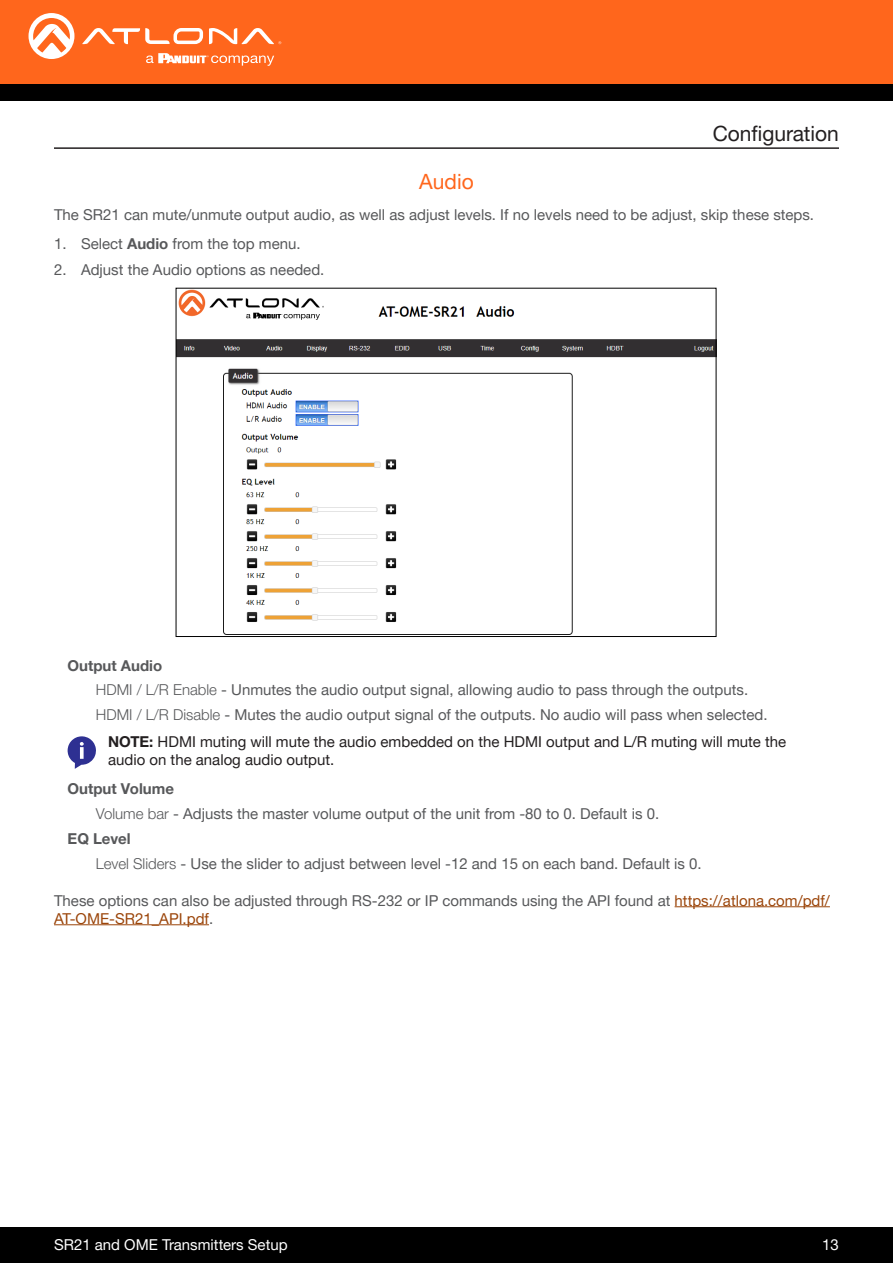
<style>
.page{position:relative;width:893px;height:1263px;background:#fff}
.page>*{position:absolute;margin:0;border:0;box-sizing:border-box;transform-origin:0 0}
.Non_TOC_Section_Head{font:21px "Helvetica Neue LTW1 G";color:#231f20}
.Subsection_Header{font:21px "Helvetica Neue LTW1 G";color:#ff661c}
.Bullets{font:15px "Helvetica Neue LTW1 G";color:#57585a}
.General_Text{font:15px/18px "Helvetica Neue LTW1 G";color:#57585a}
.General_Text-2{font:15px/18px "Helvetica Neue LTW1 G";color:#231f20}
.Bullets-2{font:700 15px "Helvetica Neue LTW1 G";color:#57585a}
.t1{font:15px "Helvetica Neue LTW1 G";color:#fff}
.s1{font-weight:700}
.s2{font-weight:300}
.s3{color:#9b450a}
</style>
<div class="page">
<div style="left:0;top:1227px;width:893px;height:36px;background:#000"></div>
<div style="left:0;top:0;width:893px;height:84px;background:#ff661c"></div>
<div style="left:0;top:84px;width:893px;height:16px;background:#000"></div>
<svg style="left:82px;top:28px;width:121px;height:16px"></svg>
<svg style="left:209px;top:28px;width:72px;height:16px"></svg>
<svg style="left:29px;top:13px;width:45px;height:46px"></svg>
<svg style="left:146px;top:53px;width:128px;height:13px"></svg>
<hr style="left:54px;top:147px;width:785px;height:2px;background:#231f20">
<img style="left:178px;top:290px;width:536px;height:345px">
<svg style="left:68px;top:736px;width:28px;height:33px"></svg>
<hr style="left:675px;top:906px;width:155px;height:1px;background:#9b450a">
<hr style="left:54px;top:924px;width:155px;height:1px;background:#9b450a">
<p class="Subsection_Header" style="left:419px;top:169px;width:56px">Audio</p>
<p class="Non_TOC_Section_Head" style="left:713px;top:120px;width:128px">Configuration</p>
<p class="General_Text" style="left:54px;top:206px;width:762px">The SR21 can mute/unmute output audio, as well as adjust levels. If no levels need to be adjust, skip these steps.</p>
<p class="General_Text" style="left:54px;top:234px;width:248px">1. Select <span class="s1">Audio</span> from the top menu.</p>
<p class="General_Text" style="left:54px;top:261px;width:272px">2. Adjust the Audio options as needed.</p>
<p class="Bullets-2" style="left:68px;top:656px;width:96px">Output Audio</p>
<p class="Bullets" style="left:96px;top:681px;width:654px"><span class="s2">HDMI / L/R Enable</span> - Unmutes the audio output signal, allowing audio to pass through the outputs.</p>
<p class="Bullets" style="left:96px;top:705px;width:673px"><span class="s2">HDMI / L/R Disable</span> - Mutes the audio output signal of the outputs. No audio will pass when selected.</p>
<p class="General_Text-2" style="left:108px;top:733px;width:679px"><span class="s1">NOTE:</span> HDMI muting will mute the audio embedded on the HDMI output and L/R muting will mute the audio on the analog audio output.</p>
<p class="Bullets-2" style="left:68px;top:780px;width:108px">Output Volume</p>
<p class="Bullets" style="left:96px;top:804px;width:565px"><span class="s2">Volume bar</span> - Adjusts the master volume output of the unit from -80 to 0. Default is 0.</p>
<p class="Bullets-2" style="left:68px;top:829px;width:65px">EQ Level</p>
<p class="Bullets" style="left:96px;top:854px;width:607px"><span class="s2">Level Sliders</span> - Use the slider to adjust between level -12 and 15 on each band. Default is 0.</p>
<p class="General_Text" style="left:54px;top:891px;width:777px">These options can also be adjusted through RS-232 or IP commands using the API found at <span class="s3">https://atlona.com/pdf/<br>AT-OME-SR21_API.pdf</span>.</p>
<p class="t1" style="left:54px;top:1235px;width:235px">SR21 and OME Transmitters Setup</p>
<p class="t1" style="left:822px;top:1235px;width:18px">13</p>
</div>
